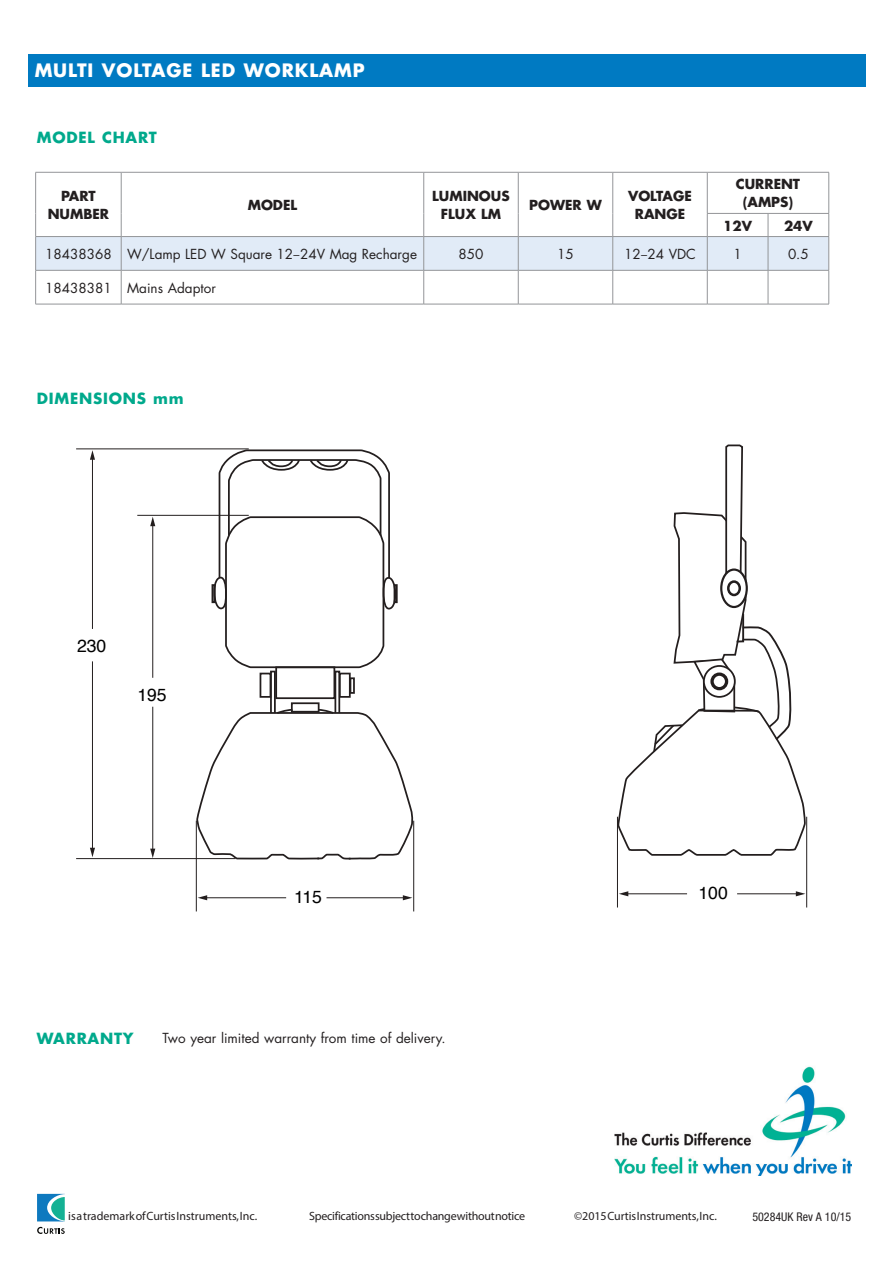
<style>
.page{position:relative;width:893px;height:1263px;background:#fff}
.page>*{position:absolute;margin:0;border:0;box-sizing:border-box;transform-origin:0 0}
.t1{font:700 18px "Futura Std";letter-spacing:.05em;color:#fff}
.t2{font:17.55px "Helvetica";color:#000}
.t3{font:700 15px "Futura Std";letter-spacing:.05em;color:#00a98c}
.t4{font:13.5px "Futura Std";color:#231f20}
.t5{font:700 13.5px/18px "Futura Std";color:#231f20;text-align:center}
.t6{font:12px "Myriad Pro";letter-spacing:-.005em;color:#231f20}
.t7{font:condensed 12px "Helvetica Neue LT Std";color:#231f20}
.s1{font-family:"Myriad Pro"}
</style>
<div class="page">
<svg style="left:213px;top:449px;width:184px;height:220px"></svg>
<div style="left:270px;top:671px;width:6px;height:42px;border:2px solid #231e1e"></div>
<div style="left:275px;top:666px;width:60px;height:33px;border:2px solid #231e1e"></div>
<div style="left:260px;top:673px;width:11px;height:25px;border:2px solid #231e1e"></div>
<div style="left:334px;top:671px;width:6px;height:42px;border:2px solid #231e1e"></div>
<div style="left:339px;top:673px;width:12px;height:25px;border:2px solid #231e1e"></div>
<div style="left:350px;top:677px;width:5px;height:17px;border:2px solid #231e1e"></div>
<div style="left:291px;top:702px;width:29px;height:11px;border:2px solid #231e1e"></div>
<svg style="left:195px;top:708px;width:218px;height:153px"></svg>
<div style="left:394px;top:584px;width:4px;height:19px;border:2px solid #231e1e"></div>
<div style="left:212px;top:584px;width:4px;height:19px;border:2px solid #231e1e"></div>
<svg style="left:617px;top:444px;width:189px;height:412px"></svg>
<hr style="left:617px;top:817px;width:1px;height:90px;background:#231e1e">
<hr style="left:806px;top:817px;width:1px;height:90px;background:#231e1e">
<hr style="left:627px;top:893px;width:60px;height:1px;background:#231e1e">
<svg style="left:619px;top:891px;width:9px;height:5px"></svg>
<hr style="left:738px;top:893px;width:60px;height:1px;background:#231e1e">
<svg style="left:796px;top:891px;width:9px;height:5px"></svg>
<hr style="left:196px;top:821px;width:1px;height:90px;background:#231e1e">
<hr style="left:77px;top:858px;width:158px;height:1px;background:#231e1e">
<hr style="left:77px;top:448px;width:171px;height:1px;background:#231e1e">
<hr style="left:138px;top:515px;width:110px;height:1px;background:#231e1e">
<hr style="left:413px;top:821px;width:1px;height:90px;background:#231e1e">
<hr style="left:205px;top:897px;width:81px;height:1px;background:#231e1e">
<svg style="left:198px;top:895px;width:9px;height:5px"></svg>
<hr style="left:92px;top:458px;width:1px;height:170px;background:#231e1e">
<svg style="left:90px;top:450px;width:5px;height:10px"></svg>
<hr style="left:92px;top:662px;width:1px;height:187px;background:#231e1e">
<svg style="left:90px;top:848px;width:5px;height:9px"></svg>
<hr style="left:327px;top:897px;width:78px;height:1px;background:#231e1e">
<svg style="left:403px;top:895px;width:9px;height:5px"></svg>
<hr style="left:152px;top:524px;width:1px;height:153px;background:#231e1e">
<svg style="left:150px;top:517px;width:5px;height:9px"></svg>
<hr style="left:152px;top:707px;width:1px;height:143px;background:#231e1e">
<svg style="left:150px;top:849px;width:5px;height:9px"></svg>
<div style="left:28px;top:54px;width:837px;height:32px;background:#007ac2"></div>
<img style="left:615px;top:1066px;width:236px;height:110px">
<hr style="left:35px;top:172px;width:86px;height:1px;background:#939598">
<hr style="left:35px;top:172px;width:1px;height:41px;background:#939598">
<hr style="left:121px;top:172px;width:303px;height:1px;background:#939598">
<hr style="left:121px;top:172px;width:1px;height:41px;background:#939598">
<hr style="left:424px;top:172px;width:94px;height:1px;background:#939598">
<hr style="left:423px;top:172px;width:1px;height:41px;background:#939598">
<hr style="left:518px;top:172px;width:95px;height:1px;background:#939598">
<hr style="left:518px;top:172px;width:1px;height:41px;background:#939598">
<hr style="left:613px;top:172px;width:94px;height:1px;background:#939598">
<hr style="left:612px;top:172px;width:1px;height:41px;background:#939598">
<hr style="left:707px;top:172px;width:61px;height:1px;background:#939598">
<hr style="left:707px;top:172px;width:1px;height:41px;background:#939598">
<hr style="left:768px;top:172px;width:61px;height:1px;background:#939598">
<hr style="left:828px;top:172px;width:1px;height:41px;background:#939598">
<svg style="left:35px;top:213px;width:794px;height:57px"></svg>
<hr style="left:35px;top:236px;width:86px;height:1px;background:#939598">
<hr style="left:35px;top:237px;width:1px;height:33px;background:#939598">
<hr style="left:121px;top:236px;width:303px;height:1px;background:#939598">
<hr style="left:121px;top:237px;width:1px;height:33px;background:#939598">
<hr style="left:424px;top:236px;width:94px;height:1px;background:#939598">
<hr style="left:423px;top:237px;width:1px;height:33px;background:#939598">
<hr style="left:518px;top:236px;width:95px;height:1px;background:#939598">
<hr style="left:518px;top:237px;width:1px;height:33px;background:#939598">
<hr style="left:613px;top:236px;width:94px;height:1px;background:#939598">
<hr style="left:612px;top:237px;width:1px;height:33px;background:#939598">
<hr style="left:707px;top:236px;width:61px;height:1px;background:#939598">
<hr style="left:707px;top:237px;width:1px;height:33px;background:#939598">
<hr style="left:768px;top:236px;width:61px;height:1px;background:#939598">
<hr style="left:768px;top:237px;width:1px;height:33px;background:#939598">
<hr style="left:828px;top:237px;width:1px;height:33px;background:#939598">
<hr style="left:35px;top:270px;width:86px;height:1px;background:#939598">
<hr style="left:35px;top:270px;width:1px;height:34px;background:#939598">
<hr style="left:121px;top:270px;width:303px;height:1px;background:#939598">
<hr style="left:121px;top:270px;width:1px;height:34px;background:#939598">
<hr style="left:424px;top:270px;width:94px;height:1px;background:#939598">
<hr style="left:423px;top:270px;width:1px;height:34px;background:#939598">
<hr style="left:518px;top:270px;width:95px;height:1px;background:#939598">
<hr style="left:518px;top:270px;width:1px;height:34px;background:#939598">
<hr style="left:613px;top:270px;width:94px;height:1px;background:#939598">
<hr style="left:612px;top:270px;width:1px;height:34px;background:#939598">
<hr style="left:707px;top:270px;width:61px;height:1px;background:#939598">
<hr style="left:707px;top:270px;width:1px;height:34px;background:#939598">
<hr style="left:768px;top:270px;width:61px;height:1px;background:#939598">
<hr style="left:768px;top:270px;width:1px;height:34px;background:#939598">
<hr style="left:828px;top:270px;width:1px;height:34px;background:#939598">
<hr style="left:35px;top:304px;width:86px;height:1px;background:#939598">
<hr style="left:121px;top:304px;width:303px;height:1px;background:#939598">
<hr style="left:424px;top:304px;width:94px;height:1px;background:#939598">
<hr style="left:518px;top:304px;width:95px;height:1px;background:#939598">
<hr style="left:613px;top:304px;width:94px;height:1px;background:#939598">
<hr style="left:707px;top:304px;width:61px;height:1px;background:#939598">
<hr style="left:768px;top:304px;width:61px;height:1px;background:#939598">
<svg style="left:37px;top:1227px;width:28px;height:7px"></svg>
<svg style="left:37px;top:1194px;width:28px;height:27px"></svg>
<h1 class="t1" style="left:35px;top:58px;width:331px">MULTI VOLTAGE LED WORKLAMP</h1>
<p class="t3" style="left:37px;top:127px;width:122px">MODEL CHART</p>
<p class="t5" style="left:48px;top:187px;width:63px">PART<br>NUMBER</p>
<p class="t5" style="left:248px;top:196px;width:51px">MODEL</p>
<p class="t5" style="left:432px;top:187px;width:79px">LUMINOUS<br>FLUX LM</p>
<p class="t5" style="left:529px;top:196px;width:74px">POWER W</p>
<p class="t5" style="left:628px;top:187px;width:65px">VOLTAGE<br>RANGE</p>
<p class="t5" style="left:736px;top:175px;width:66px">CURRENT (AMPS)</p>
<p class="t5" style="left:723px;top:216px;width:30px">12V</p>
<p class="t5" style="left:784px;top:216px;width:30px">24V</p>
<p class="t4" style="left:45px;top:245px;width:373px">18438368 W/Lamp LED W Square 12<span class="s1">–</span>24V Mag Recharge</p>
<p class="t4" style="left:458px;top:245px;width:26px">850</p>
<p class="t4" style="left:557px;top:245px;width:18px">15</p>
<p class="t4" style="left:624px;top:245px;width:73px">12<span class="s1">–</span>24 VDC</p>
<p class="t4" style="left:733px;top:245px;width:10px">1</p>
<p class="t4" style="left:788px;top:245px;width:22px">0.5</p>
<p class="t4" style="left:45px;top:279px;width:172px">18438381 Mains Adaptor</p>
<p class="t3" style="left:37px;top:388px;width:148px">DIMENSIONS mm</p>
<p class="t2" style="left:77px;top:632px;width:31px">230</p>
<p class="t2" style="left:137px;top:681px;width:31px">195</p>
<p class="t2" style="left:294px;top:883px;width:30px">115</p>
<p class="t2" style="left:698px;top:879px;width:31px">100</p>
<p class="t3" style="left:37px;top:1028px;width:98px">WARRANTY</p>
<p class="t4" style="left:162px;top:1029px;width:285px">Two year limited warranty from time of delivery.</p>
<p class="t6" style="left:68px;top:1209px;width:190px">is a trademark of Curtis Instruments, Inc.</p>
<p class="t6" style="left:309px;top:1209px;width:217px">Specifications subject to change without notice</p>
<p class="t6" style="left:574px;top:1209px;width:144px">©2015 Curtis Instruments, Inc.</p>
<p class="t7" style="left:752px;top:1209px;width:100px">50284UK Rev A 10/15</p>
</div>
